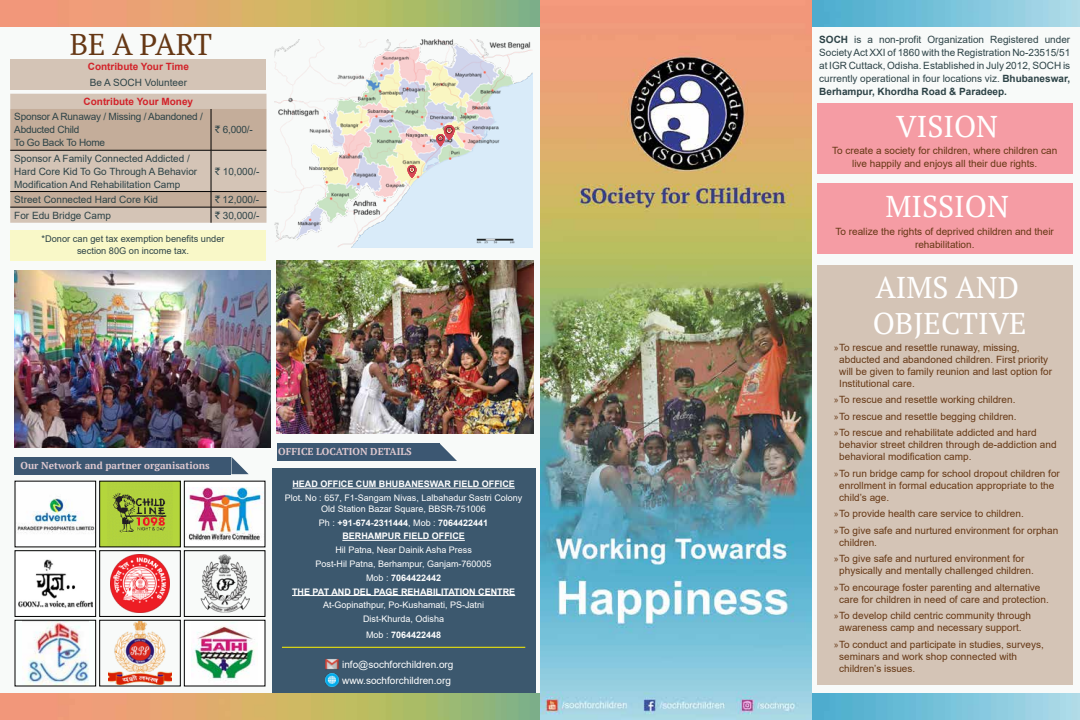
<style>
.page{position:relative;width:1080px;height:720px;background:#f8faf9}
.page>*{position:absolute;margin:0;border:0;box-sizing:border-box;transform-origin:0 0}
.t1{font:30px/36px "PT Serif";color:#fff}
.t2{font:30px "PT Serif";letter-spacing:-.025em;color:#663815}
.t3{font:10px/12px "Arial";color:#663815}
.t4{font:10px/13px "Arial";color:#2d4347;text-align:justify}
.t5{font:10px/13px "Arial";letter-spacing:-.02em;color:#2d4347}
.t6{font:700 10px "PT Serif";color:#dfc9d0}
.t7{font:10px/16px "Arial";color:#fff}
.t8{font:700 10px "Arial";color:#d2232a}
.t9{font:9.2px/12px "Arial";color:#2d4347;text-align:center}
.t10{font:9px/13.8px "Arial";color:#fff;text-align:center}
.t11{font:700 9px/13.8px "Arial";color:#fff;text-align:center}
.s1{font-family:"Rupee Foradian"}
.s2{font-weight:400}
.s3{font-weight:700}
.s4{font-family:"Myriad Pro"}
</style>
<div class="page">
<div style="left:817px;top:265px;width:255px;height:419px;background:#d4c4b6"></div>
<div style="left:272px;top:468px;width:263px;height:230px;background:#3c586e"></div>
<div style="left:277px;top:444px;width:163px;height:17px;background:#3c5772"></div>
<svg style="left:440px;top:444px;width:17px;height:17px"></svg>
<svg style="left:325px;top:659px;width:13px;height:27px"></svg>
<img style="left:14px;top:271px;width:257px;height:177px">
<img style="left:277px;top:260px;width:256px;height:174px">
<div style="left:14px;top:457px;width:218px;height:17px;background:#3c5772"></div>
<svg style="left:232px;top:457px;width:17px;height:17px"></svg>
<div style="left:10px;top:59px;width:256px;height:31px;background:#d4c4b6"></div>
<div style="left:10px;top:230px;width:256px;height:31px;background:#f9f8c8"></div>
<div style="left:10px;top:94px;width:256px;height:15px;background:#d4c4b6"></div>
<svg style="left:10px;top:109px;width:256px;height:114px;background:#c5b3a3"></svg>
<hr style="left:282px;top:647px;width:243px;height:1px;background:#fff200">
<hr style="left:292px;top:488px;width:223px;height:1px;background:#fff">
<hr style="left:342px;top:540px;width:123px;height:1px;background:#fff">
<hr style="left:292px;top:595px;width:223px;height:1px;background:#fff">
<div style="left:817px;top:103px;width:255px;height:71px;background:#f59ca4"></div>
<div style="left:817px;top:183px;width:255px;height:71px;background:#f59ca4"></div>
<img style="left:275px;top:40px;width:258px;height:207px">
<svg style="left:436px;top:125px;width:19px;height:21px"></svg>
<svg style="left:407px;top:165px;width:9px;height:13px"></svg>
<div style="left:15px;top:481px;width:81px;height:66px;background:#fdfeff"></div>
<img style="left:17px;top:498px;width:77px;height:35px">
<div style="left:100px;top:481px;width:80px;height:66px;background:#b4d63c"></div>
<img style="left:112px;top:492px;width:55px;height:41px">
<div style="left:99px;top:481px;width:82px;height:66px;border:1px solid #000"></div>
<div style="left:184px;top:481px;width:81px;height:66px;background:#fff"></div>
<img style="left:188px;top:487px;width:74px;height:54px">
<div style="left:15px;top:551px;width:81px;height:65px;background:#fff"></div>
<img style="left:18px;top:560px;width:74px;height:47px">
<div style="left:15px;top:550px;width:81px;height:67px;border:1px solid #000"></div>
<img style="left:111px;top:554px;width:58px;height:59px">
<div style="left:99px;top:550px;width:82px;height:67px;border:1px solid #000"></div>
<img style="left:200px;top:554px;width:50px;height:59px">
<div style="left:184px;top:550px;width:81px;height:67px;border:1px solid #000"></div>
<div style="left:15px;top:620px;width:81px;height:66px;background:#fbfffe"></div>
<img style="left:22px;top:622px;width:66px;height:62px">
<div style="left:15px;top:620px;width:81px;height:66px;border:1px solid #000"></div>
<img style="left:109px;top:622px;width:62px;height:62px">
<div style="left:99px;top:620px;width:82px;height:66px;border:1px solid #000"></div>
<div style="left:184px;top:620px;width:81px;height:66px;background:#fff"></div>
<img style="left:192px;top:622px;width:63px;height:59px">
<img style="left:0;top:693px;width:1080px;height:27px">
<img style="left:0;top:0;width:1080px;height:27px">
<img style="left:540px;top:0;width:272px;height:720px">
<h1 class="t2" style="left:70px;top:25px;width:144px">BE A PART</h1>
<p class="t8" style="left:88px;top:59px;width:103px">Contribute Your Time</p>
<p class="t4" style="left:90px;top:76px;width:99px">Be A SOCH Volunteer</p>
<p class="t8" style="left:84px;top:94px;width:111px">Contribute Your Money</p>
<p class="t5" style="left:14px;top:110px;width:190px">Sponsor A Runaway / Missing / Abandoned /<br>Abducted Child<br>To Go Back To Home</p>
<p class="t4" style="left:215px;top:123px;width:39px"><span class="s1">`</span> 6,000/-</p>
<p class="t4" style="left:14px;top:151px;width:185px;text-align:left">Sponsor A Family Connected Addicted /<br>Hard Core Kid To Go Through A Behavior<br>Modification And Rehabilitation Camp</p>
<p class="t4" style="left:215px;top:165px;width:46px"><span class="s1">`</span> 10,000/-</p>
<p class="t4" style="left:14px;top:193px;width:145px">Street Connected Hard Core Kid</p>
<p class="t4" style="left:215px;top:193px;width:46px"><span class="s1">`</span> 12,000/-</p>
<p class="t4" style="left:14px;top:209px;width:98px">For Edu Bridge Camp</p>
<p class="t4" style="left:215px;top:209px;width:46px"><span class="s1">`</span> 30,000/-</p>
<p class="t9" style="left:42px;top:233px;width:185px">*Donor can get tax exemption benefits under section 80G on income tax.</p>
<p class="t6" style="left:20px;top:459px;width:191px">Our Network and partner organisations</p>
<p class="t6" style="left:278px;top:445px;width:135px">OFFICE LOCATION DETAILS</p>
<p class="t11" style="left:292px;top:477px;width:224px">HEAD OFFICE CUM BHUBANESWAR FIELD OFFICE</p>
<p class="t10" style="left:285px;top:492px;width:239px;line-height:10.8px">Plot. No : 657, F1-Sangam Nivas, Lalbahadur Sastri Colony<br>Old Station Bazar Square, BBSR-751006</p>
<p class="t11" style="left:319px;top:516px;width:171px"><span class="s2">Ph :</span> +91-674-2311444<span class="s2">, Mob :</span> 7064422441<br>BERHAMPUR FIELD OFFICE</p>
<p class="t10" style="left:292px;top:543px;width:225px">Hil Patna, Near Dainik Asha Press<br>Post-Hil Patna, Berhampur, Ganjam-760005<br>Mob : <span class="s3">7064422442<br>THE PAT AND DEL PAGE REHABILITATION CENTRE</span></p>
<p class="t10" style="left:323px;top:598px;width:163px">At-Gopinathpur, Po-Kushamati, PS-Jatni<br>Dist-Khurda, Odisha</p>
<p class="t11" style="left:366px;top:628px;width:77px"><span class="s2">Mob :</span> 7064422448</p>
<p class="t7" style="left:342px;top:656px;width:113px">info@sochforchildren.org www.sochforchildren.org</p>
<p class="t4" style="left:819px;top:33px;width:253px"><span class="s3">SOCH</span> is a non-profit Organization Registered under Society Act XXI of 1860 with the Registration No-23515/51 at IGR Cuttack, Odisha. Established in July 2012, SOCH is currently operational in four locations viz. <span class="s3">Bhubaneswar, Berhampur, Khordha Road &amp; Paradeep.</span></p>
<h1 class="t1" style="left:896px;top:108px;width:103px">VISION</h1>
<p class="t3" style="left:832px;top:144px;width:227px;line-height:13px;text-align:center">To create a society for children, where children can live happily and enjoys all their due rights.</p>
<h1 class="t1" style="left:886px;top:188px;width:125px">MISSION</h1>
<p class="t3" style="left:836px;top:225px;width:220px;line-height:13px;text-align:center">To realize the rights of deprived children and their rehabilitation.</p>
<h1 class="t1" style="left:873px;top:270px;width:156px">AIMS AND<br>OBJECTIVE</h1>
<p class="t3" style="left:839px;top:341px;width:214px;text-indent:-5px"><span class="s4">»</span>To rescue and resettle runaway, missing, abducted and abandoned children. First priority will be given to family reunion and last option for Institutional care.</p>
<p class="t3" style="left:834px;top:392px;width:204px;line-height:16.5px"><span class="s4">»</span>To rescue and resettle working children.<br><span class="s4">»</span>To rescue and resettle begging children.<br><span class="s4">»</span>To rescue and rehabilitate addicted and hard</p>
<p class="t3" style="left:839px;top:439px;width:219px">behavior street children through de-addiction and behavioral modification camp.</p>
<p class="t3" style="left:839px;top:467px;width:222px;text-indent:-5px"><span class="s4">»</span>To run bridge camp for school dropout children for enrollment in formal education appropriate to the child’s age.</p>
<p class="t3" style="left:834px;top:506px;width:225px;line-height:16.5px"><span class="s4">»</span>To provide health care service to children.<br><span class="s4">»</span>To give safe and nurtured environment for orphan</p>
<p class="t3" style="left:834px;top:534px;width:192px;line-height:16.5px;text-indent:5px">children.<br><span class="s4">»</span>To give safe and nurtured environment for</p>
<p class="t3" style="left:834px;top:563px;width:208px;line-height:16.5px;text-align:center">physically and mentally challenged children. <span class="s4">»</span>To encourage foster parenting and alternative</p>
<p class="t3" style="left:834px;top:591px;width:216px;line-height:16.5px;text-indent:5px">care for children in need of care and protection. <span class="s4">»</span>To develop child centric community through</p>
<p class="t3" style="left:834px;top:620px;width:211px;line-height:16.5px;text-indent:5px">awareness camp and necessary support.<br><span class="s4">»</span>To conduct and participate in studies, surveys,</p>
<p class="t3" style="left:839px;top:650px;width:179px">seminars and work shop connected with children’s issues.</p>
</div>
